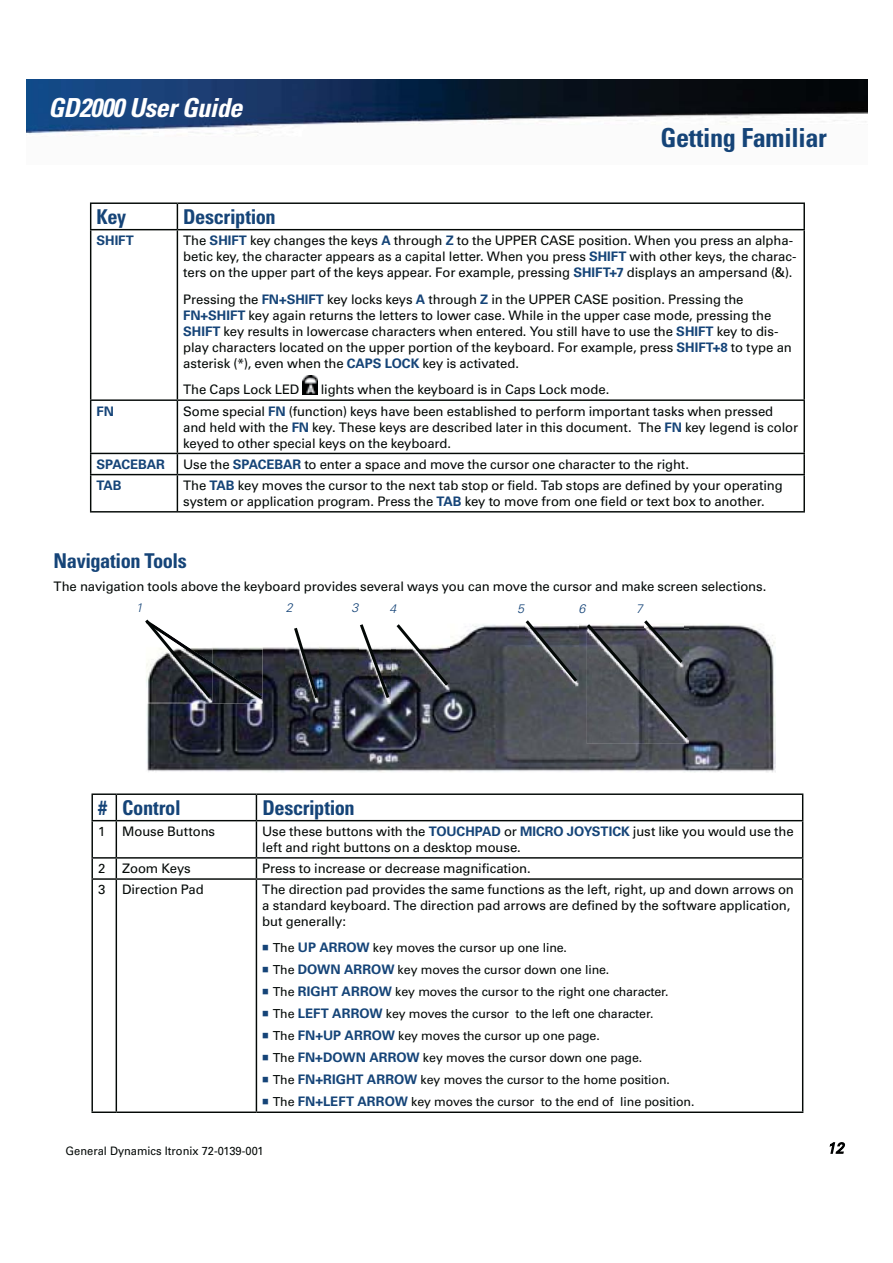
<style>
.page{position:relative;width:893px;height:1263px;background:#fff}
.page>*{position:absolute;margin:0;border:0;box-sizing:border-box;transform-origin:0 0}
.t1{font:italic 700 condensed 26.25px "Univers LT Std";letter-spacing:-.02em;color:#fff}
.t2{font:700 condensed 26.25px "Univers LT Std";letter-spacing:-.01em;color:#154478}
.t3{font:700 condensed 20.4px "Univers LT Std";letter-spacing:-.02em;color:#154478}
.t4{font:13.2px/16px "Univers LT Std";letter-spacing:-.01em;color:#030806}
.t5{font:700 13.2px "Univers LT Std";letter-spacing:-.005em;color:#154478}
.t6{font:12.45px/22px "Univers LT Std";letter-spacing:-.01em;color:#030806}
.t7{font:italic 300 12.45px "Univers LT Std";color:#154478}
.t8{font:11.7px "Univers LT Std";color:#030806;scale:.95 1}
.s1{font-weight:700;color:#154478}
.s2{font-weight:700;font-size:13.2px;color:#154478}
</style>
<div class="page">
<img style="left:27px;top:79px;width:840px;height:57px">
<svg style="left:829px;top:1142px;width:16px;height:12px"></svg>
<hr style="left:90px;top:202px;width:87px;height:2px;background:#030806">
<svg style="left:90px;top:204px;width:1px;height:25px"></svg>
<hr style="left:177px;top:202px;width:628px;height:2px;background:#030806">
<svg style="left:177px;top:204px;width:1px;height:25px"></svg>
<hr style="left:803px;top:204px;width:2px;height:25px;background:#030806">
<hr style="left:90px;top:229px;width:87px;height:1px;background:#030806">
<hr style="left:90px;top:230px;width:1px;height:169px;background:#030806">
<hr style="left:177px;top:229px;width:628px;height:1px;background:#030806">
<hr style="left:177px;top:230px;width:1px;height:169px;background:#030806">
<hr style="left:803px;top:230px;width:2px;height:169px;background:#030806">
<hr style="left:90px;top:399px;width:87px;height:2px;background:#030806">
<hr style="left:90px;top:401px;width:1px;height:52px;background:#030806">
<hr style="left:177px;top:399px;width:628px;height:2px;background:#030806">
<hr style="left:177px;top:401px;width:1px;height:52px;background:#030806">
<hr style="left:803px;top:401px;width:2px;height:52px;background:#030806">
<hr style="left:90px;top:453px;width:87px;height:1px;background:#030806">
<svg style="left:90px;top:454px;width:1px;height:20px"></svg>
<hr style="left:177px;top:453px;width:628px;height:1px;background:#030806">
<svg style="left:177px;top:454px;width:1px;height:20px"></svg>
<hr style="left:803px;top:454px;width:2px;height:20px;background:#030806">
<hr style="left:90px;top:474px;width:87px;height:1px;background:#030806">
<hr style="left:90px;top:475px;width:1px;height:36px;background:#030806">
<hr style="left:177px;top:474px;width:628px;height:1px;background:#030806">
<hr style="left:177px;top:475px;width:1px;height:36px;background:#030806">
<hr style="left:803px;top:475px;width:2px;height:36px;background:#030806">
<hr style="left:90px;top:511px;width:715px;height:2px;background:#030806">
<img style="left:302px;top:375px;width:16px;height:19px">
<hr style="left:91px;top:793px;width:25px;height:2px;background:#030806">
<hr style="left:116px;top:793px;width:140px;height:2px;background:#030806">
<hr style="left:256px;top:793px;width:547px;height:2px;background:#030806">
<svg style="left:256px;top:795px;width:1px;height:25px"></svg>
<svg style="left:802px;top:795px;width:1px;height:25px"></svg>
<svg style="left:91px;top:795px;width:26px;height:26px"></svg>
<hr style="left:91px;top:821px;width:2px;height:36px;background:#030806">
<hr style="left:116px;top:820px;width:140px;height:1px;background:#030806">
<hr style="left:116px;top:821px;width:1px;height:36px;background:#030806">
<hr style="left:256px;top:820px;width:547px;height:1px;background:#030806">
<hr style="left:256px;top:821px;width:1px;height:36px;background:#030806">
<hr style="left:802px;top:821px;width:1px;height:36px;background:#030806">
<hr style="left:91px;top:857px;width:25px;height:2px;background:#030806">
<svg style="left:91px;top:859px;width:2px;height:19px"></svg>
<hr style="left:116px;top:857px;width:140px;height:2px;background:#030806">
<svg style="left:116px;top:859px;width:1px;height:19px"></svg>
<hr style="left:256px;top:857px;width:547px;height:2px;background:#030806">
<svg style="left:256px;top:859px;width:1px;height:19px"></svg>
<svg style="left:802px;top:859px;width:1px;height:19px"></svg>
<hr style="left:91px;top:878px;width:25px;height:2px;background:#030806">
<hr style="left:91px;top:880px;width:2px;height:232px;background:#030806">
<hr style="left:116px;top:878px;width:140px;height:2px;background:#030806">
<hr style="left:116px;top:880px;width:1px;height:232px;background:#030806">
<hr style="left:256px;top:878px;width:547px;height:2px;background:#030806">
<hr style="left:256px;top:880px;width:1px;height:232px;background:#030806">
<hr style="left:802px;top:880px;width:1px;height:232px;background:#030806">
<svg style="left:91px;top:1112px;width:25px;height:1px"></svg>
<hr style="left:116px;top:1112px;width:140px;height:1px;background:#030806">
<hr style="left:256px;top:1112px;width:547px;height:1px;background:#030806">
<img style="left:146px;top:624px;width:630px;height:149px">
<img style="left:146px;top:701px;width:66px;height:2px">
<svg style="left:145px;top:619px;width:117px;height:82px"></svg>
<img style="left:294px;top:701px;width:25px;height:3px">
<svg style="left:292px;top:625px;width:28px;height:76px"></svg>
<img style="left:360px;top:701px;width:30px;height:2px">
<svg style="left:357px;top:624px;width:94px;height:77px"></svg>
<img style="left:587px;top:741px;width:102px;height:3px">
<svg style="left:523px;top:620px;width:168px;height:121px;background:#595c62"></svg>
<h1 class="t1" style="left:48px;top:98px;width:196px">GD2000 User Guide</h1>
<h1 class="t2" style="left:660px;top:128px;width:168px">Getting Familiar</h1>
<h2 class="t3" style="left:97px;top:209px;width:31px">Key</h2>
<h2 class="t3" style="left:183px;top:209px;width:94px">Description</h2>
<p class="t5" style="left:97px;top:235px;width:39px">SHIFT</p>
<p class="t4" style="left:183px;top:233px;width:615px">The <span class="s1">SHIFT</span> key changes the keys <span class="s1">A</span> through <span class="s1">Z</span> to the UPPER CASE position. When you press an alpha&shy;betic key, the character appears as a capital letter. When you press <span class="s1">SHIFT</span> with other keys, the charac&shy;ters on the upper part of the keys appear. For example, pressing <span class="s1">SHIFT+7</span> displays an ampersand (&amp;).</p>
<p class="t4" style="left:183px;top:292px;width:610px">Pressing the <span class="s1">FN+SHIFT</span> key locks keys <span class="s1">A</span> through <span class="s1">Z</span> in the UPPER CASE position. Pressing the <span class="s1">FN+SHIFT</span> key again returns the letters to lower case. While in the upper case mode, pressing the <span class="s1">SHIFT</span> key results in lowercase characters when entered. You still have to use the <span class="s1">SHIFT</span> key to dis&shy;play characters located on the upper portion of the keyboard. For example, press <span class="s1">SHIFT+8</span> to type an asterisk (*), even when the <span class="s1">CAPS LOCK</span> key is activated.</p>
<p class="t4" style="left:183px;top:383px;width:117px">The Caps Lock LED</p>
<p class="t4" style="left:321px;top:383px;width:290px">lights when the keyboard is in Caps Lock mode.</p>
<p class="t5" style="left:97px;top:406px;width:19px">FN</p>
<p class="t4" style="left:183px;top:404px;width:616px">Some special <span class="s1">FN</span> (function) keys have been established to perform important tasks when pressed and held with the <span class="s1">FN</span> key. These keys are described later in this document. The <span class="s1">FN</span> key legend is color keyed to other special keys on the keyboard.</p>
<p class="t5" style="left:97px;top:459px;width:70px">SPACEBAR</p>
<p class="t4" style="left:183px;top:457px;width:507px">Use the <span class="s1">SPACEBAR</span> to enter a space and move the cursor one character to the right.</p>
<p class="t5" style="left:96px;top:480px;width:27px">TAB</p>
<p class="t4" style="left:183px;top:478px;width:601px">The <span class="s1">TAB</span> key moves the cursor to the next tab stop or field. Tab stops are defined by your operating system or application program. Press the <span class="s1">TAB</span> key to move from one field or text box to another.</p>
<h2 class="t3" style="left:54px;top:553px;width:135px">Navigation Tools</h2>
<p class="t4" style="left:54px;top:580px;width:714px">The navigation tools above the keyboard provides several ways you can move the cursor and make screen selections.</p>
<p class="t7" style="left:136px;top:602px;width:8px">1</p>
<p class="t7" style="left:286px;top:603px;width:8px">2</p>
<p class="t7" style="left:351px;top:603px;width:8px">3</p>
<p class="t7" style="left:389px;top:603px;width:8px">4</p>
<p class="t7" style="left:517px;top:603px;width:8px">5</p>
<p class="t7" style="left:578px;top:604px;width:8px">6</p>
<p class="t7" style="left:636px;top:604px;width:8px">7</p>
<h2 class="t3" style="left:98px;top:800px;width:84px"># Control</h2>
<h2 class="t3" style="left:262px;top:800px;width:94px">Description</h2>
<p class="t4" style="left:98px;top:824px;width:9px">1</p>
<p class="t4" style="left:122px;top:824px;width:95px">Mouse Buttons</p>
<p class="t4" style="left:262px;top:824px;width:533px">Use these buttons with the <span class="s1">TOUCHPAD</span> or <span class="s1">MICRO JOYSTICK</span> just like you would use the left and right buttons on a desktop mouse.</p>
<p class="t4" style="left:98px;top:861px;width:9px">2</p>
<p class="t4" style="left:122px;top:861px;width:70px">Zoom Keys</p>
<p class="t4" style="left:262px;top:861px;width:270px">Press to increase or decrease magnification.</p>
<p class="t4" style="left:98px;top:883px;width:9px">3</p>
<p class="t4" style="left:122px;top:883px;width:83px">Direction Pad</p>
<p class="t4" style="left:262px;top:883px;width:533px">The direction pad provides the same functions as the left, right, up and down arrows on a standard keyboard. The direction pad arrows are defined by the software application, but generally:</p>
<p class="t6" style="left:273px;top:938px;width:423px">The <span class="s2">UP ARROW</span> key moves the cursor up one line.<br>The <span class="s2">DOWN ARROW</span> key moves the cursor down one line.<br>The <span class="s2">RIGHT ARROW</span> key moves the cursor to the right one character.<br>The <span class="s2">LEFT ARROW</span> key moves the cursor to the left one character.<br>The <span class="s2">FN+UP ARROW</span> key moves the cursor up one page.<br>The <span class="s2">FN+DOWN ARROW</span> key moves the cursor down one page.<br>The <span class="s2">FN+RIGHT ARROW</span> key moves the cursor to the home position.<br>The <span class="s2">FN+LEFT ARROW</span> key moves the cursor to the end of line position.</p>
<p class="t8" style="left:66px;top:1146px;width:210px">General Dynamics Itronix 72-0139-001</p>
</div>
